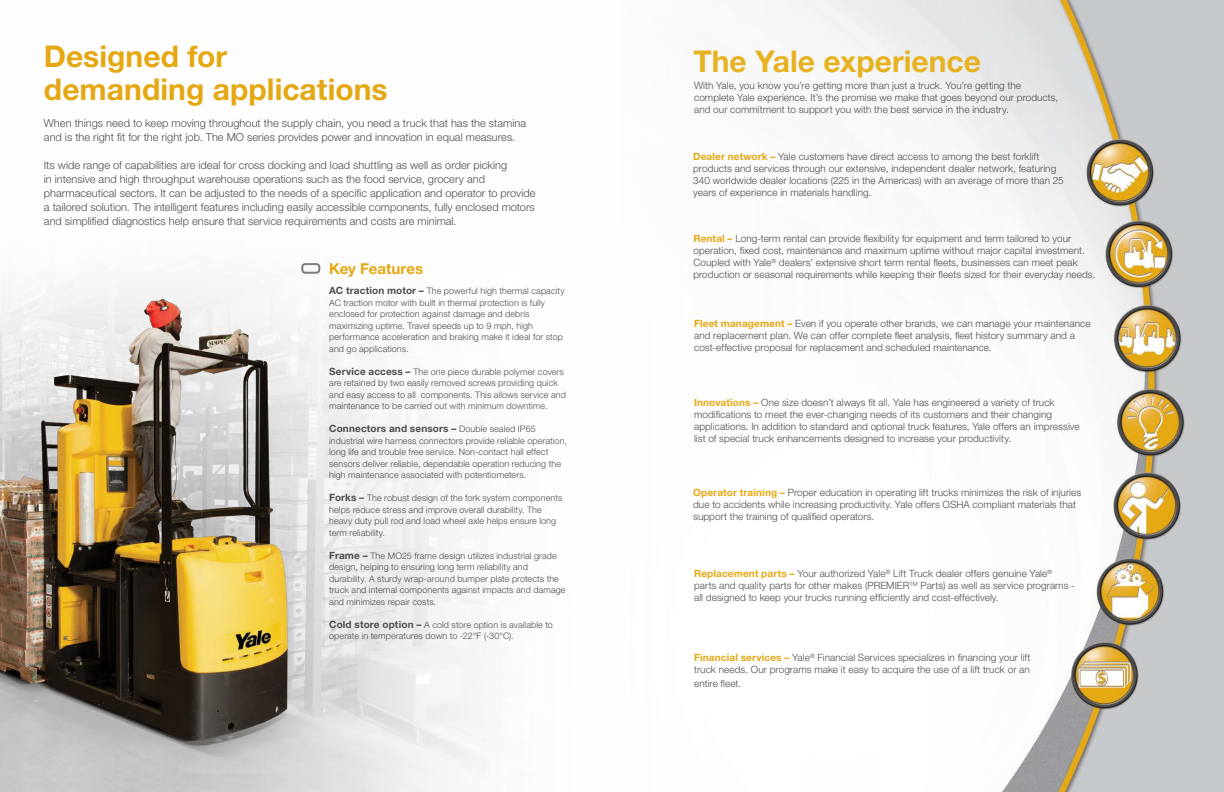
<style>
.page{position:relative;width:1224px;height:792px;background:#fff}
.page>*{position:absolute;margin:0;border:0;box-sizing:border-box;transform-origin:0 0}
.t1{font:700 30px/33px "Helvetica Neue";color:#e5a812}
.t2{font:700 30px "Helvetica Neue";color:#e7b222}
.t3{font:700 15px "Helvetica Neue";letter-spacing:.005em;color:#e5a812}
.t4{font:300 11px/14px "Helvetica Neue LT Std";color:#4d4d4f}
.t5{font:300 10px/12px "Helvetica Neue LT Std";letter-spacing:.005em;color:#4d4d4f}
.t6{font:700 10px "Helvetica Neue";letter-spacing:.015em;color:#4d4d4f}
.t7{font:300 9px/11.5px "Helvetica Neue LT Std";letter-spacing:.01em;color:#4d4d4f}
.s1{font-family:"Helvetica Neue";font-weight:700;font-size:10px}
.s2{font-family:"Helvetica Neue LT Std";font-weight:300;font-size:9px}
.s3{font-family:"Helvetica Neue";font-weight:700;color:#e5a812}
</style>
<div class="page">
<img style="left:0;top:0;width:1224px;height:792px">
<div style="left:301px;top:263px;width:19px;height:11px;border:2px solid #464648;border-radius:3px"></div>
<h1 class="t1" style="left:44px;top:40px;width:345px">Designed for demanding applications</h1>
<p class="t4" style="left:44px;top:116px;width:484px">When things need to keep moving throughout the supply chain, you need a truck that has the stamina and is the right fit for the right job. The MO series provides power and innovation in equal measures.</p>
<p class="t4" style="left:44px;top:158px;width:493px">Its wide range of capabilities are ideal for cross docking and load shuttling as well as order picking<br>in intensive and high throughput warehouse operations such as the food service, grocery and pharmaceutical sectors. It can be adjusted to the needs of a specific application and operator to provide a tailored solution. The intelligent features including easily accessible components, fully enclosed motors and simplified diagnostics help ensure that service requirements and costs are minimal.</p>
<h2 class="t3" style="left:329px;top:259px;width:96px">Key Features</h2>
<p class="t7" style="left:329px;top:285px;width:237px"><span class="s1">AC traction motor –</span> The powerful high thermal capacity AC traction motor with built in thermal protection is fully enclosed for protection against damage and debris maximizing uptime. Travel speeds up to 9 mph, high performance acceleration and braking make it ideal for stop and go applications.</p>
<p class="t7" style="left:329px;top:366px;width:238px"><span class="s1">Service access –</span> The one piece durable polymer covers are retained by two easily removed screws providing quick and easy access to all components. This allows service and maintenance to be carried out with minimum downtime.</p>
<p class="t6" style="left:329px;top:422px;width:208px">Connectors and sensors – <span class="s2">Double sealed IP65</span></p>
<p class="t7" style="left:329px;top:435px;width:239px">industrial wire harness connectors provide reliable operation, long life and trouble free service. Non-contact hall effect sensors deliver reliable, dependable operation reducing the high maintenance associated with potentiometers.</p>
<p class="t7" style="left:329px;top:492px;width:235px"><span class="s1">Forks –</span> The robust design of the fork system components helps reduce stress and improve overall durability. The heavy duty pull rod and load wheel axle helps ensure long term reliability.</p>
<p class="t7" style="left:329px;top:550px;width:238px"><span class="s1">Frame –</span> The MO25 frame design utilizes industrial grade design, helping to ensuring long term reliability and durability. A sturdy wrap-around bumper plate protects the truck and internal components against impacts and damage and minimizes repair costs.</p>
<p class="t7" style="left:329px;top:619px;width:225px"><span class="s1">Cold store option –</span> A cold store option is available to operate in temperatures down to -22°F (-30°C).</p>
<h1 class="t2" style="left:693px;top:43px;width:289px">The Yale experience</h1>
<p class="t5" style="left:694px;top:79px;width:366px">With Yale, you know you’re getting more than just a truck. You’re getting the complete Yale experience. It’s the promise we make that goes beyond our products, and our commitment to support you with the best service in the industry.</p>
<p class="t5" style="left:693px;top:150px;width:372px"><span class="s3">Dealer network –</span> Yale customers have direct access to among the best forklift products and services through our extensive, independent dealer network, featuring 340 worldwide dealer locations (225 in the Americas) with an average of more than 25 years of experience in materials handling.</p>
<p class="t5" style="left:693px;top:232px;width:404px"><span class="s3">Rental –</span> Long-term rental can provide flexibility for equipment and term tailored to your operation, fixed cost, maintenance and maximum uptime without major capital investment.<br>Coupled with Yale<sup>®</sup> dealers’ extensive short term rental fleets, businesses can meet peak production or seasonal requirements while keeping their fleets sized for their everyday needs.</p>
<p class="t5" style="left:694px;top:318px;width:398px"><span class="s3">Fleet management –</span> Even if you operate other brands, we can manage your maintenance and replacement plan. We can offer complete fleet analysis, fleet history summary and a cost-effective proposal for replacement and scheduled maintenance.</p>
<p class="t5" style="left:694px;top:396px;width:387px"><span class="s3">Innovations –</span> One size doesn’t always fit all. Yale has engineered a variety of truck modifications to meet the ever-changing needs of its customers and their changing applications. In addition to standard and optional truck features, Yale offers an impressive list of special truck enhancements designed to increase your productivity.</p>
<p class="t5" style="left:693px;top:486px;width:390px"><span class="s3">Operator training –</span> Proper education in operating lift trucks minimizes the risk of injuries due to accidents while increasing productivity. Yale offers OSHA compliant materials that support the training of qualified operators.</p>
<p class="t5" style="left:694px;top:568px;width:382px"><span class="s3">Replacement parts –</span> Your authorized Yale<sup>®</sup> Lift Truck dealer offers genuine Yale<sup>® </sup>parts and quality parts for other makes (PREMIER<sup>TM</sup> Parts) as well as service programs - all designed to keep your trucks running efficiently and cost-effectively.</p>
<p class="t5" style="left:694px;top:651px;width:338px"><span class="s3">Financial services –</span> Yale<sup>®</sup> Financial Services specializes in financing your lift truck needs. Our programs make it easy to acquire the use of a lift truck or an</p>
<p class="t5" style="left:694px;top:677px;width:49px">entire fleet.</p>
</div>
